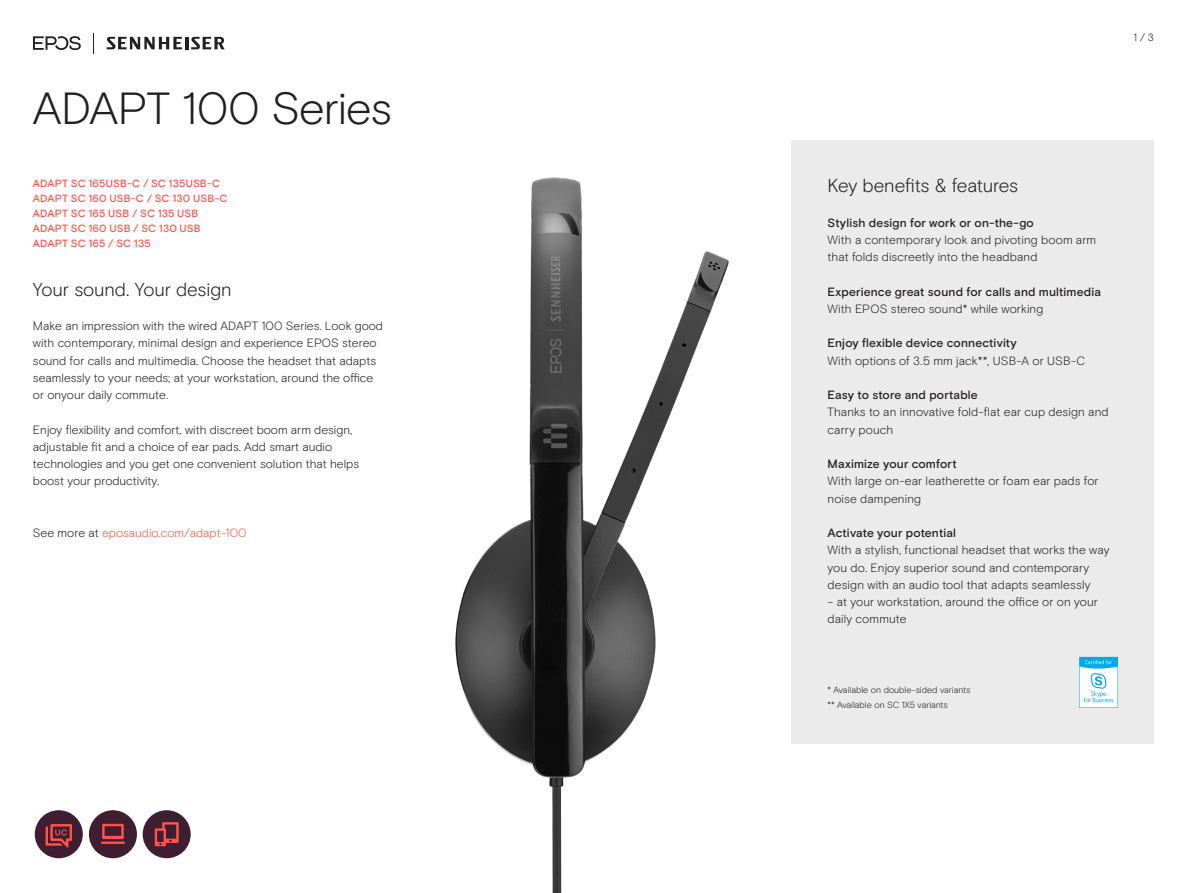
<style>
.page{position:relative;width:1187px;height:893px;background:#fff}
.page>*{position:absolute;margin:0;border:0;box-sizing:border-box;transform-origin:0 0}
.EPOS_headline_32_reg{font:300 45px "EPOS Basis";letter-spacing:-.025em;color:#231f20}
.EPOS_lead_intro_12_5{font:300 18.75px "EPOS Basis";letter-spacing:-.01em;color:#231f20}
.EPOS_bodytext{font:300 12px/17.2px "EPOS Basis";color:#231f20}
.EPOS_bodytext-2{font:500 12px/17.2px "EPOS Basis";letter-spacing:.015em;color:#231f20}
.EPOS_bodytext-3{font:300 12px "EPOS Basis";color:#ff5549}
.EPOS_bodytext-4{font:500 10.5px "EPOS Basis";letter-spacing:.015em;color:#ff5549}
.t1{font:300 10.5px "EPOS Basis";color:#231f20}
.Smalltext_Table{font:300 9px "EPOS Basis";letter-spacing:-.01em;color:#231f20}
.s1{color:#231f20}
.s2{font-weight:500}
.s3{font-weight:300}
</style>
<div class="page">
<img style="left:455px;top:177px;width:274px;height:716px">
<svg style="left:93px;top:33px;width:1px;height:20px"></svg>
<svg style="left:107px;top:37px;width:118px;height:12px"></svg>
<svg style="left:33px;top:36px;width:48px;height:14px"></svg>
<div style="left:791px;top:140px;width:362px;height:604px;background:#ebebeb"></div>
<svg style="left:1079px;top:657px;width:38px;height:51px;background:#b3e5f7"></svg>
<div style="left:35px;top:810px;width:48px;height:48px;background:#3f1e31;border-radius:50%"></div>
<svg style="left:46px;top:824px;width:26px;height:24px"></svg>
<div style="left:89px;top:810px;width:48px;height:48px;background:#3f1e31;border-radius:50%"></div>
<svg style="left:102px;top:824px;width:22px;height:15px"></svg>
<hr style="left:101px;top:841px;width:24px;height:3px;background:#ff5549">
<div style="left:143px;top:810px;width:48px;height:48px;background:#3f1e31;border-radius:50%"></div>
<svg style="left:155px;top:822px;width:24px;height:24px"></svg>
<p class="EPOS_headline_32_reg" style="left:33px;top:82px;width:360px">ADAPT 100 Series</p>
<p class="EPOS_bodytext-4" style="left:33px;top:177px;width:189px">ADAPT SC 165USB-C / SC 135USB-C</p>
<p class="EPOS_bodytext-4" style="left:33px;top:192px;width:196px">ADAPT SC 160 USB-C / SC 130 USB-C</p>
<p class="EPOS_bodytext-4" style="left:33px;top:207px;width:167px">ADAPT SC 165 USB / SC 135 USB</p>
<p class="EPOS_bodytext-4" style="left:33px;top:222px;width:169px">ADAPT SC 160 USB / SC 130 USB</p>
<p class="EPOS_bodytext-4" style="left:33px;top:237px;width:119px">ADAPT SC 165 / SC 135</p>
<p class="EPOS_lead_intro_12_5" style="left:33px;top:278px;width:200px">Your sound. Your design</p>
<p class="EPOS_bodytext" style="left:33px;top:317px;width:351px">Make an impression with the wired ADAPT 100 Series. Look good with contemporary, minimal design and experience EPOS stereo sound for calls and multimedia. Choose the headset that adapts seamlessly to your needs; at your workstation, around the office or onyour daily commute.</p>
<p class="EPOS_bodytext" style="left:33px;top:421px;width:328px">Enjoy flexibility and comfort, with discreet boom arm design, adjustable fit and a choice of ear pads. Add smart audio technologies and you get one convenient solution that helps boost your productivity.</p>
<p class="EPOS_bodytext-3" style="left:33px;top:526px;width:215px"><span class="s1">See more at</span> eposaudio.com/adapt-100</p>
<p class="t1" style="left:1133px;top:31px;width:22px">1 / 3</p>
<p class="EPOS_lead_intro_12_5" style="left:827px;top:174px;width:192px">Key benefits &amp; features</p>
<p class="EPOS_bodytext" style="left:827px;top:214px;width:270px"><span class="s2">Stylish design for work or on-the-go<br></span>With a contemporary look and pivoting boom arm that folds discreetly into the headband</p>
<p class="EPOS_bodytext-2" style="left:827px;top:283px;width:275px">Experience great sound for calls and multimedia<br><span class="s3">With EPOS stereo sound* while working</span></p>
<p class="EPOS_bodytext" style="left:827px;top:335px;width:259px"><span class="s2">Enjoy flexible device connectivity<br></span>With options of 3.5 mm jack**, USB-A or USB-C</p>
<p class="EPOS_bodytext" style="left:827px;top:386px;width:283px"><span class="s2">Easy to store and portable<br></span>Thanks to an innovative fold-flat ear cup design and carry pouch</p>
<p class="EPOS_bodytext" style="left:827px;top:455px;width:272px"><span class="s2">Maximize your comfort<br></span>With large on-ear leatherette or foam ear pads for noise dampening</p>
<p class="EPOS_bodytext" style="left:827px;top:524px;width:283px"><span class="s2">Activate your potential<br></span>With a stylish, functional headset that works the way you do. Enjoy superior sound and contemporary design with an audio tool that adapts seamlessly</p>
<p class="EPOS_bodytext" style="left:827px;top:593px;width:272px">– at your workstation, around the office or on your daily commute</p>
<p class="Smalltext_Table" style="left:827px;top:685px;width:144px">* Available on double-sided variants</p>
<p class="Smalltext_Table" style="left:827px;top:699px;width:122px">** Available on SC 1X5 variants</p>
</div>
